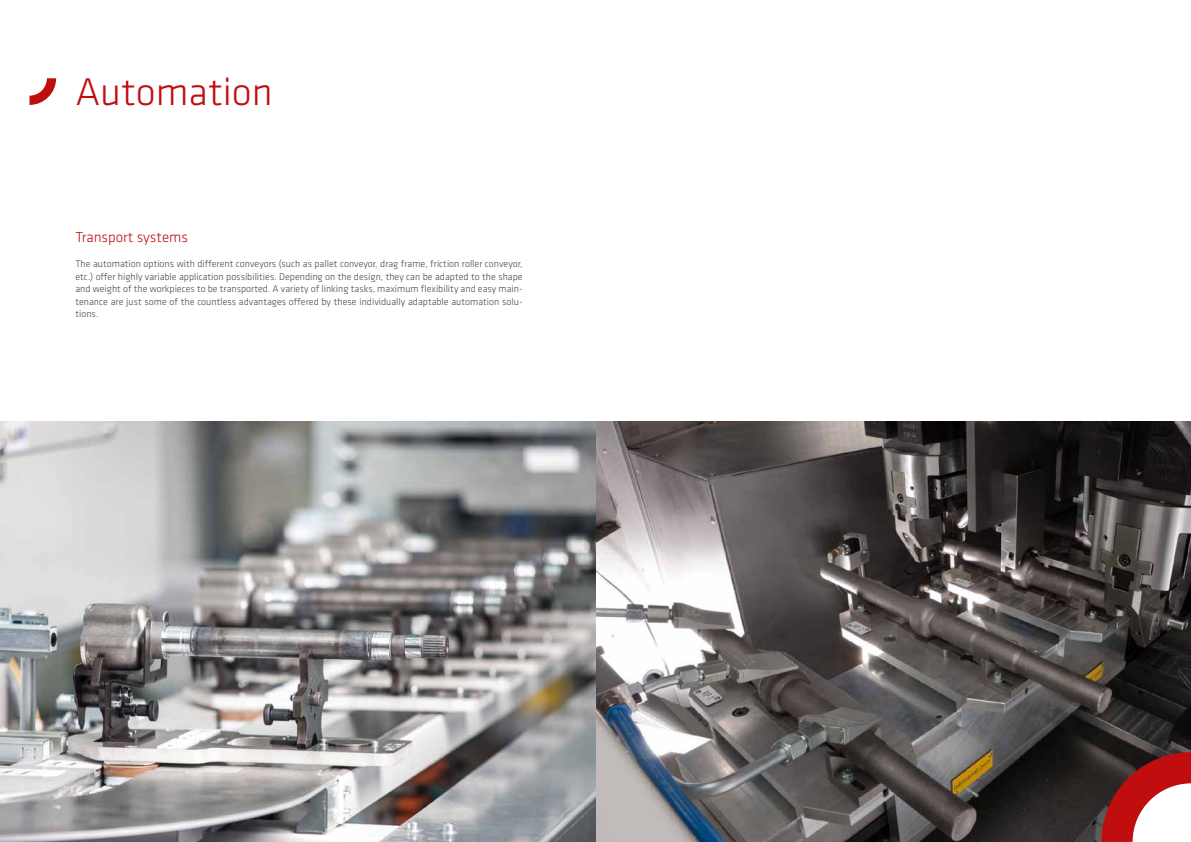
<style>
.page{position:relative;width:1191px;height:842px;background:#fff}
.page>*{position:absolute;margin:0;border:0;box-sizing:border-box;transform-origin:0 0}
.t1{font:300 40px "Klavika";color:#c00d0e}
.t2{font:300 15px "Klavika";color:#c00d0e}
.t3{font:300 10px/12.5px "Klavika";color:#404846;text-align:justify}
</style>
<div class="page">
<img style="left:0;top:421px;width:1191px;height:421px">
<svg style="left:29px;top:78px;width:27px;height:27px"></svg>
<svg style="left:1101px;top:752px;width:90px;height:90px"></svg>
<h1 class="t1" style="left:75px;top:67px;width:199px">Automation</h1>
<h2 class="t2" style="left:75px;top:228px;width:114px">Transport systems</h2>
<p class="t3" style="left:75px;top:258px;width:449px">The automation options with different conveyors (such as pallet conveyor, drag frame, friction roller conveyor, etc.) offer highly variable application possibilities. Depending on the design, they can be adapted to the shape and weight of the workpieces to be transported. A variety of linking tasks, maximum flexibility and easy main&shy;tenance are just some of the countless advantages offered by these individually adaptable automation solu&shy;tions.</p>
</div>
